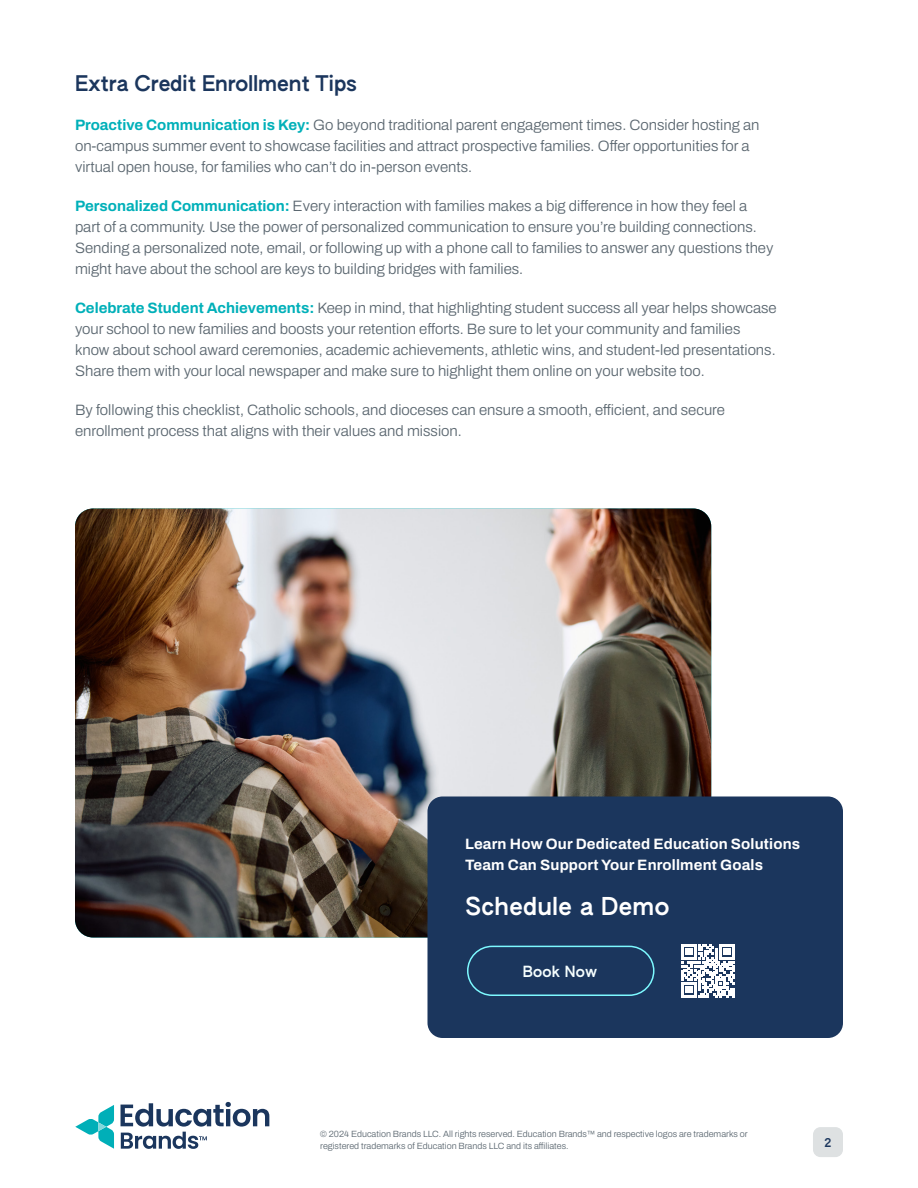
<style>
.page{position:relative;width:918px;height:1188px;background:#fff}
.page>*{position:absolute;margin:0;border:0;box-sizing:border-box;transform-origin:0 0}
.CTA_Header{font:24px "AUTHENTIC Sans 130";letter-spacing:.01em;color:#fff}
.t1{font:21px "AUTHENTIC Sans 130";letter-spacing:-.01em;color:#1b365d}
.t2{font:600 15px/21px "Archivo";color:#5b6770}
.CTA_Text{font:600 15px/21px "Archivo";letter-spacing:.01em;color:#fff}
.Button{font:15px "AUTHENTIC Sans 130";letter-spacing:.01em;color:#f5fefe}
.t3{font:12px "AUTHENTIC Sans 130";color:#1b365d}
.t4{font:600 9px/12px "Archivo";color:#5b6770}
.s1{color:#00b0b9}
</style>
<div class="page">
<div style="left:813px;top:1127px;width:30px;height:30px;background:#dee1e2;border-radius:8px"></div>
<svg style="left:75px;top:1105px;width:39px;height:44px"></svg>
<svg style="left:121px;top:1102px;width:148px;height:47px"></svg>
<img style="left:75px;top:508px;width:636px;height:430px">
<div style="left:427px;top:796px;width:416px;height:242px;background:#1b365d;border-radius:15px"></div>
<div style="left:467px;top:946px;width:187px;height:50px;border:2px solid #7df9ff;border-radius:24px"></div>
<svg style="left:682px;top:944px;width:52px;height:53px"></svg>
<h3 class="t1" style="left:75px;top:70px;width:284px">Extra Credit Enrollment Tips</h3>
<p class="t2" style="left:75px;top:115px;width:686px"><span class="s1">Proactive Communication is Key:</span> Go beyond traditional parent engagement times. Consider hosting an on-campus summer event to showcase facilities and attract prospective families. Offer opportunities for a virtual open house, for families who can’t do in-person events.</p>
<p class="t2" style="left:75px;top:196px;width:700px"><span class="s1">Personalized Communication:</span> Every interaction with families makes a big difference in how they feel a part of a community. Use the power of personalized communication to ensure you’re building connections.<br>Sending a personalized note, email, or following up with a phone call to families to answer any questions they might have about the school are keys to building bridges with families.</p>
<p class="t2" style="left:75px;top:298px;width:703px"><span class="s1">Celebrate Student Achievements:</span> Keep in mind, that highlighting student success all year helps showcase your school to new families and boosts your retention efforts. Be sure to let your community and families know about school award ceremonies, academic achievements, athletic wins, and student-led presentations.<br>Share them with your local newspaper and make sure to highlight them online on your website too.</p>
<p class="t2" style="left:75px;top:400px;width:652px">By following this checklist, Catholic schools, and dioceses can ensure a smooth, efficient, and secure enrollment process that aligns with their values and mission.</p>
<p class="CTA_Text" style="left:465px;top:833px;width:337px">Learn How Our Dedicated Education Solutions<br>Team Can Support Your Enrollment Goals</p>
<p class="CTA_Header" style="left:465px;top:891px;width:206px">Schedule a Demo</p>
<p class="Button" style="left:523px;top:962px;width:76px">Book Now</p>
<p class="t4" style="left:320px;top:1128px;width:429px">© 2024 Education Brands LLC. All rights reserved. Education Brands™ and respective logos are trademarks or registered trademarks of Education Brands LLC and its affiliates.</p>
<p class="t3" style="left:824px;top:1135px;width:9px">2</p>
</div>
